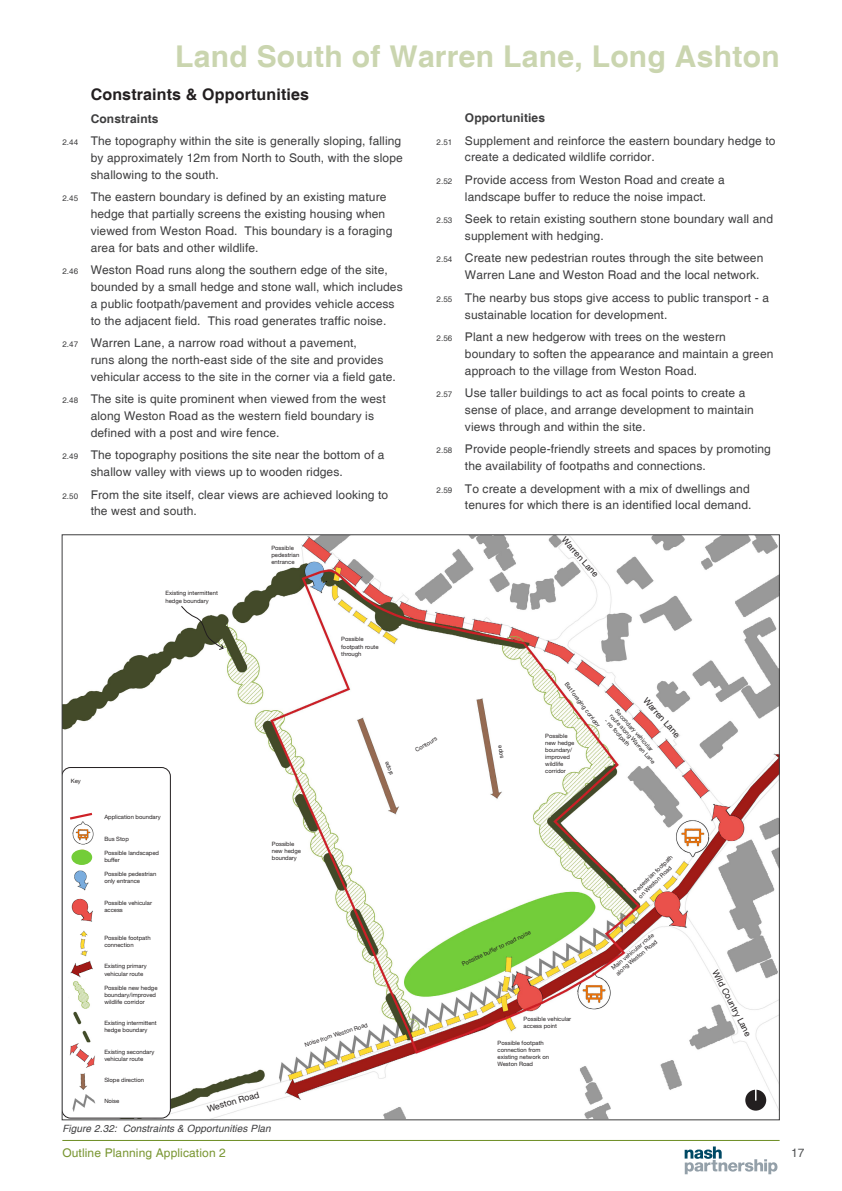
<style>
.page{position:relative;width:842px;height:1191px;background:#fff}
.page>*{position:absolute;margin:0;border:0;box-sizing:border-box;transform-origin:0 0}
.t1{font:700 30px "Helvetica";letter-spacing:.01em;color:#cad5af}
.Heading{font:700 16px "Helvetica";letter-spacing:.01em;color:#231f20}
.t2{font:12px/16.8px "Helvetica";letter-spacing:.01em;color:#3e3e3f}
.t3{font:12px "Helvetica";letter-spacing:.01em;color:#799632}
.Subheading{font:700 12px "Helvetica";letter-spacing:.01em;color:#3e3e3f}
.t4{font:12px "Helvetica";color:#545557}
.t5{font:italic 10px "Helvetica";letter-spacing:.01em;color:#3e3e3f}
.t6{font:8.9px "Helvetica Neue";color:#231f20}
.t7{font:5.9px/7.1px "Helvetica Neue";color:#231f20}
.s1{font-size:8px}
</style>
<div class="page">
<svg style="left:685px;top:1146px;width:92px;height:28px"></svg>
<hr style="left:62px;top:1140px;width:718px;height:1px;background:#6d8d23">
<img style="left:64px;top:536px;width:714px;height:582px">
<svg style="left:181px;top:605px;width:43px;height:45px"></svg>
<svg style="left:64px;top:767px;width:107px;height:351px"></svg>
<div style="left:745px;top:1089px;width:21px;height:21px;background:#231f20;border-radius:50%"></div>
<svg style="left:755px;top:1085px;width:1px;height:15px"></svg>
<div style="left:71px;top:849px;width:21px;height:16px;background:#73cd38;border-radius:50%"></div>
<h1 class="t1" style="left:175px;top:38px;width:606px">Land South of Warren Lane, Long Ashton</h1>
<p class="Heading" style="left:91px;top:85px;width:220px">Constraints &amp; Opportunities</p>
<p class="Subheading" style="left:91px;top:111px;width:69px">Constraints</p>
<p class="t2" style="left:91px;top:133px;width:314px;text-indent:-28px"><span class="s1">2.44</span> The topography within the site is generally sloping, falling by approximately 12m from North to South, with the slope shallowing to the south.</p>
<p class="t2" style="left:91px;top:189px;width:303px;text-indent:-28px"><span class="s1">2.45</span> The eastern boundary is defined by an existing mature hedge that partially screens the existing housing when viewed from Weston Road. This boundary is a foraging area for bats and other wildlife.</p>
<p class="t2" style="left:91px;top:262px;width:313px;text-indent:-28px"><span class="s1">2.46</span> Weston Road runs along the southern edge of the site, bounded by a small hedge and stone wall, which includes a public footpath/pavement and provides vehicle access to the adjacent field. This road generates traffic noise.</p>
<p class="t2" style="left:91px;top:335px;width:307px;text-indent:-28px"><span class="s1">2.47</span> Warren Lane, a narrow road without a pavement,<br>runs along the north-east side of the site and provides vehicular access to the site in the corner via a field gate.</p>
<p class="t2" style="left:91px;top:391px;width:297px;text-indent:-28px"><span class="s1">2.48</span> The site is quite prominent when viewed from the west along Weston Road as the western field boundary is defined with a post and wire fence.</p>
<p class="t2" style="left:91px;top:447px;width:295px;text-indent:-28px"><span class="s1">2.49</span> The topography positions the site near the bottom of a shallow valley with views up to wooden ridges.</p>
<p class="t2" style="left:91px;top:486px;width:299px;text-indent:-28px"><span class="s1">2.50</span> From the site itself, clear views are achieved looking to the west and south.</p>
<p class="Subheading" style="left:465px;top:111px;width:82px">Opportunities</p>
<p class="t2" style="left:465px;top:132px;width:312px;text-indent:-28px"><span class="s1">2.51</span> Supplement and reinforce the eastern boundary hedge to create a dedicated wildlife corridor.</p>
<p class="t2" style="left:465px;top:172px;width:261px;text-indent:-28px"><span class="s1">2.52</span> Provide access from Weston Road and create a landscape buffer to reduce the noise impact.</p>
<p class="t2" style="left:465px;top:211px;width:310px;text-indent:-28px"><span class="s1">2.53</span> Seek to retain existing southern stone boundary wall and supplement with hedging.</p>
<p class="t2" style="left:465px;top:250px;width:300px;text-indent:-28px"><span class="s1">2.54</span> Create new pedestrian routes through the site between<br>Warren Lane and Weston Road and the local network.</p>
<p class="t2" style="left:465px;top:289px;width:306px;text-indent:-28px"><span class="s1">2.55</span> The nearby bus stops give access to public transport - a sustainable location for development.</p>
<p class="t2" style="left:465px;top:329px;width:310px;text-indent:-28px"><span class="s1">2.56</span> Plant a new hedgerow with trees on the western boundary to soften the appearance and maintain a green approach to the village from Weston Road.</p>
<p class="t2" style="left:465px;top:385px;width:290px;text-indent:-28px"><span class="s1">2.57</span> Use taller buildings to act as focal points to create a sense of place, and arrange development to maintain views through and within the site.</p>
<p class="t2" style="left:465px;top:441px;width:307px;text-indent:-28px"><span class="s1">2.58</span> Provide people-friendly streets and spaces by promoting the availability of footpaths and connections.</p>
<p class="t2" style="left:437px;top:480px;width:316px;text-align:right"><span class="s1">2.59</span> To create a development with a mix of dwellings and tenures for which there is an identified local demand.</p>
<p class="t7" style="left:165px;top:590px;width:54px">Existing intermittent hedge boundary</p>
<p class="t7" style="left:271px;top:544px;width:29px">Possible pedestrian entrance</p>
<p class="t7" style="left:341px;top:636px;width:39px">Possible footpath route through</p>
<p class="t7" style="left:71px;top:777px;width:12px">Key</p>
<p class="t7" style="left:104px;top:813px;width:58px">Application boundary</p>
<p class="t7" style="left:104px;top:835px;width:26px">Bus Stop</p>
<p class="t7" style="left:104px;top:849px;width:56px">Possible landscaped buffer</p>
<p class="t7" style="left:104px;top:870px;width:53px">Possible pedestrian only entrance</p>
<p class="t7" style="left:104px;top:899px;width:49px">Possible vehicular access</p>
<p class="t7" style="left:104px;top:934px;width:48px">Possible footpath connection</p>
<p class="t7" style="left:104px;top:962px;width:44px">Existing primary vehicular route</p>
<p class="t7" style="left:104px;top:984px;width:55px">Possible new hedge boundary/improved wildlife corridor</p>
<p class="t7" style="left:104px;top:1019px;width:54px">Existing intermittent hedge boundary</p>
<p class="t7" style="left:104px;top:1047px;width:52px">Existing secondary vehicular route</p>
<p class="t7" style="left:104px;top:1076px;width:41px">Slope direction</p>
<p class="t7" style="left:104px;top:1097px;width:17px">Noise</p>
<p class="t7" style="left:272px;top:840px;width:31px">Possible new hedge boundary</p>
<p class="t6" style="left:206px;top:1103px;width:55px;rotate:-16deg">Weston Road</p>
<p class="t7" style="left:304px;top:1041px;width:67px;rotate:-18deg">Noise from Weston Road</p>
<p class="t5" style="left:62px;top:1123px;width:210px">Figure 2.32: Constraints &amp; Opportunities Plan</p>
<p class="t7" style="left:388px;top:776px;width:16px;rotate:-112deg">slope</p>
<p class="t7" style="left:414px;top:747px;width:26px;rotate:-31deg">Contours</p>
<p class="t6" style="left:567px;top:535px;width:51px;rotate:48deg">Warren Lane</p>
<p class="t7" style="left:498px;top:758px;width:15px;rotate:-99deg">sope</p>
<p class="t7" style="left:569px;top:680px;width:56px;rotate:53deg">Bat foraging corridor</p>
<p class="t6" style="left:649px;top:695px;width:51px;rotate:48deg">Warren Lane</p>
<p class="t7" style="left:619px;top:707px;width:66px;rotate:48deg">Secondary vehicular route along Warren Lane</p>
<p class="t7" style="left:608px;top:717px;width:36px;rotate:48deg">- no footpath</p>
<p class="t7" style="left:545px;top:732px;width:31px">Possible new hedge boundary/ improved wildlife corridor</p>
<p class="t7" style="left:460px;top:961px;width:77px;rotate:-25deg">Possible buffer to road noise</p>
<p class="t7" style="left:632px;top:889px;width:53px;rotate:-44deg">Pedestrian footpath on Weston Road</p>
<p class="t7" style="left:610px;top:965px;width:55px;rotate:-40deg">Main vehicular route along Weston Road</p>
<p class="t7" style="left:523px;top:1015px;width:49px">Possible vehicular access point</p>
<p class="t7" style="left:497px;top:1038px;width:53px">Possible footpath connection from existing network on<br>Weston Road</p>
<p class="t6" style="left:719px;top:968px;width:75px;rotate:62deg">Wild Country Lane</p>
<p class="t3" style="left:62px;top:1145px;width:165px">Outline Planning Application 2</p>
<p class="t4" style="left:791px;top:1145px;width:15px">17</p>
</div>
